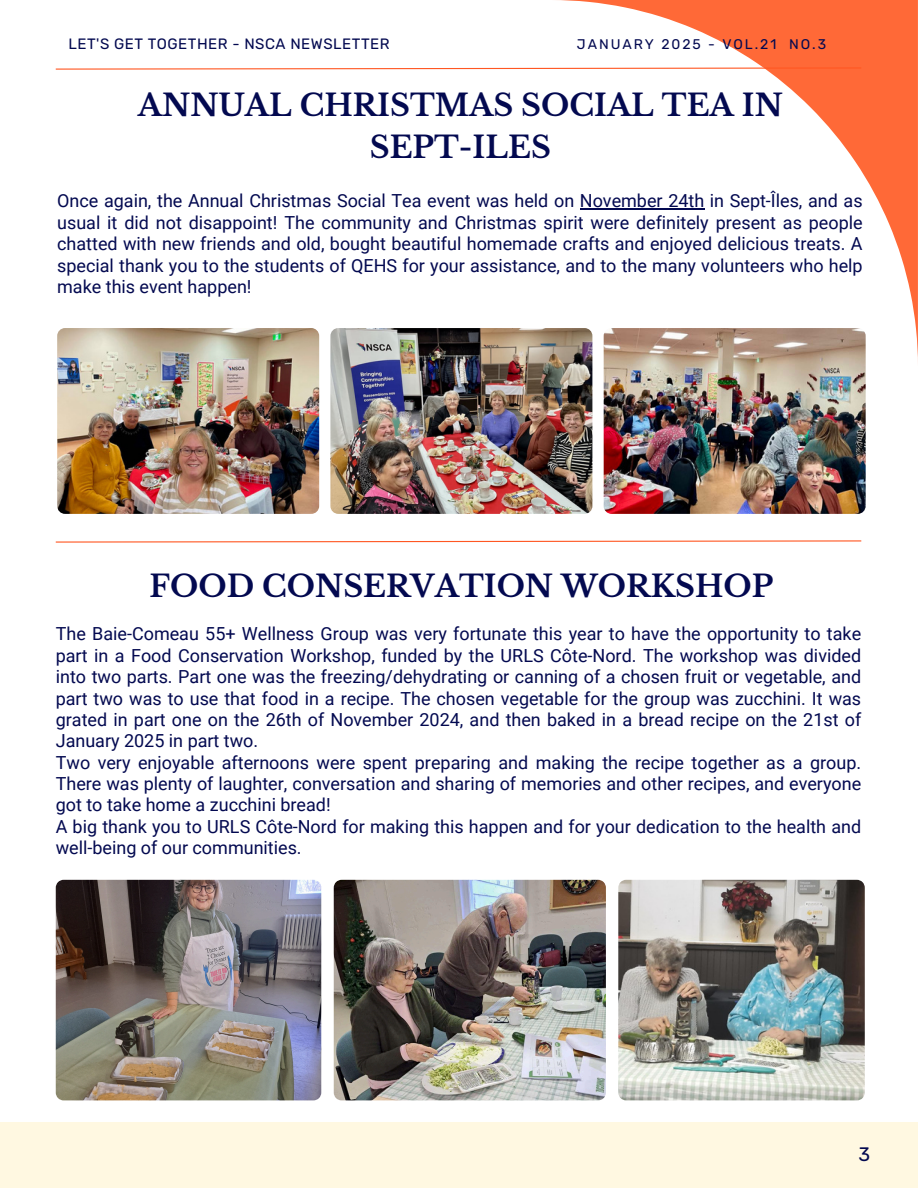
<style>
.page{position:relative;width:918px;height:1188px;background:#fff}
.page>*{position:absolute;margin:0;border:0;box-sizing:border-box;transform-origin:0 0}
.t1{font:700 30px/41.7px "Libre Baskerville";color:#030950;text-align:center}
.t2{font:19.5px "Rubik";color:#030950}
.t3{font:18px/21.3px "Roboto";color:#030950;text-align:justify}
.t4{font:15px "Rubik";letter-spacing:.035em;color:#030950}
.t5{font:13.95px "Rubik";letter-spacing:.14em;color:#030950}
</style>
<div class="page">
<div style="left:0;top:1122px;width:918px;height:66px;background:#fff8e1"></div>
<svg style="left:557px;top:0;width:361px;height:367px"></svg>
<svg style="left:55px;top:67px;width:807px;height:3px"></svg>
<img style="left:57px;top:328px;width:262px;height:186px;border-radius:8px">
<img style="left:331px;top:328px;width:261px;height:186px;border-radius:8px">
<img style="left:604px;top:328px;width:262px;height:186px;border-radius:8px">
<svg style="left:55px;top:540px;width:807px;height:3px"></svg>
<img style="left:56px;top:880px;width:265px;height:220px">
<img style="left:334px;top:880px;width:272px;height:220px">
<img style="left:618px;top:880px;width:247px;height:220px">
<hr style="left:580px;top:209px;width:124px;height:1px;background:#030950">
<h1 class="t4" style="left:69px;top:35px;width:323px">LET'S GET TOGETHER - NSCA NEWSLETTER</h1>
<h2 class="t5" style="left:577px;top:36px;width:251px">JANUARY 2025 - VOL.21 NO.3</h2>
<p class="t1" style="left:138px;top:85px;width:646px">ANNUAL CHRISTMAS SOCIAL TEA IN<br>SEPT-ILES</p>
<p class="t3" style="left:57px;top:191px;width:807px">Once again, the Annual Christmas Social Tea event was held on November 24th in Sept-Îles, and as usual it did not disappoint! The community and Christmas spirit were definitely present as people chatted with new friends and old, bought beautiful homemade crafts and enjoyed delicious treats. A special thank you to the students of QEHS for your assistance, and to the many volunteers who help make this event happen!</p>
<h1 class="t1" style="left:150px;top:566px;width:625px">FOOD CONSERVATION WORKSHOP</h1>
<h2 class="t3" style="left:56px;top:624px;width:807px;text-align:left">The Baie-Comeau 55+ Wellness Group was very fortunate this year to have the opportunity to take part in a Food Conservation Workshop, funded by the URLS Côte-Nord. The workshop was divided into two parts. Part one was the freezing/dehydrating or canning of a chosen fruit or vegetable, and part two was to use that food in a recipe. The chosen vegetable for the group was zucchini. It was grated in part one on the 26th of November 2024, and then baked in a bread recipe on the 21st of January 2025 in part two.<br>Two very enjoyable afternoons were spent preparing and making the recipe together as a group.<br>There was plenty of laughter, conversation and sharing of memories and other recipes, and everyone got to take home a zucchini bread!<br>A big thank you to URLS Côte-Nord for making this happen and for your dedication to the health and well-being of our communities.</h2>
<p class="t2" style="left:859px;top:1142px;width:13px">3</p>
</div>
